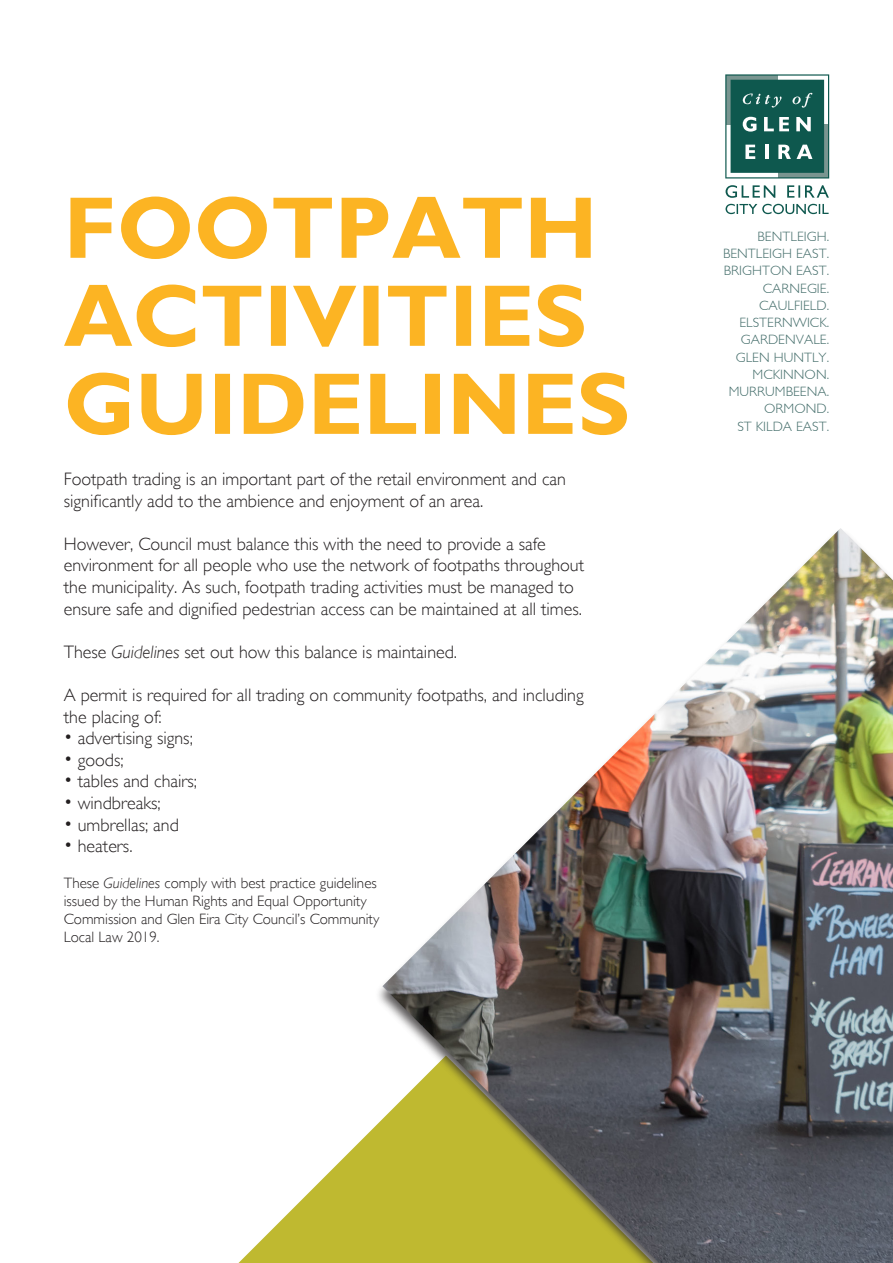
<style>
.page{position:relative;width:893px;height:1263px;background:#fff}
.page>*{position:absolute;margin:0;border:0;box-sizing:border-box;transform-origin:0 0}
.t1{font:700 88.05px/88.1px "Gill Sans";color:#fcb423}
.t2{font:300 18px/21.6px "Gill Sans";color:#231f20}
.t3{font:300 15px/18px "Gill Sans";color:#231f20}
.t4{font:300 13.5px/17.2px "Gill Sans";letter-spacing:.005em;color:#426c69;text-align:right}
.s1{font-style:italic}
</style>
<div class="page">
<svg style="left:238px;top:1126px;width:137px;height:137px"></svg>
<img style="left:382px;top:528px;width:511px;height:735px">
<svg style="left:725px;top:74px;width:104px;height:104px"></svg>
<svg style="left:726px;top:185px;width:49px;height:13px"></svg>
<svg style="left:787px;top:185px;width:42px;height:13px"></svg>
<svg style="left:725px;top:204px;width:104px;height:10px"></svg>
<p class="t1" style="left:64px;top:184px;width:568px">FOOTPATH<br>ACTIVITIES<br>GUIDELINES</p>
<p class="t2" style="left:64px;top:468px;width:504px">Footpath trading is an important part of the retail environment and can significantly add to the ambience and enjoyment of an area.</p>
<p class="t2" style="left:64px;top:533px;width:522px">However, Council must balance this with the need to provide a safe environment for all people who use the network of footpaths throughout the municipality. As such, footpath trading activities must be managed to ensure safe and dignified pedestrian access can be maintained at all times.</p>
<p class="t2" style="left:64px;top:641px;width:395px">These <span class="s1">Guidelines</span> set out how this balance is maintained.</p>
<p class="t2" style="left:64px;top:684px;width:521px">A permit is required for all trading on community footpaths, and including the placing of:</p>
<p class="t2" style="left:64px;top:727px;width:131px">• advertising signs;</p>
<p class="t2" style="left:64px;top:749px;width:61px">• goods;</p>
<p class="t2" style="left:64px;top:771px;width:135px">• tables and chairs;</p>
<p class="t2" style="left:64px;top:792px;width:98px">• windbreaks;</p>
<p class="t2" style="left:64px;top:814px;width:117px">• umbrellas; and</p>
<p class="t2" style="left:64px;top:835px;width:70px">• heaters.</p>
<p class="t3" style="left:64px;top:874px;width:317px">These <span class="s1">Guidelines</span> comply with best practice guidelines issued by the Human Rights and Equal Opportunity<br>Commission and Glen Eira City Council’s Community</p>
<p class="t3" style="left:64px;top:928px;width:97px">Local Law 2019.</p>
<p class="t4" style="left:723px;top:228px;width:108px">BENTLEIGH.<br>BENTLEIGH EAST.<br>BRIGHTON EAST.<br>CARNEGIE.<br>CAULFIELD.<br>ELSTERNWICK.<br>GARDENVALE.<br>GLEN HUNTLY.<br>MCKINNON.<br>MURRUMBEENA.<br>ORMOND.<br>ST KILDA EAST.</p>
</div>
